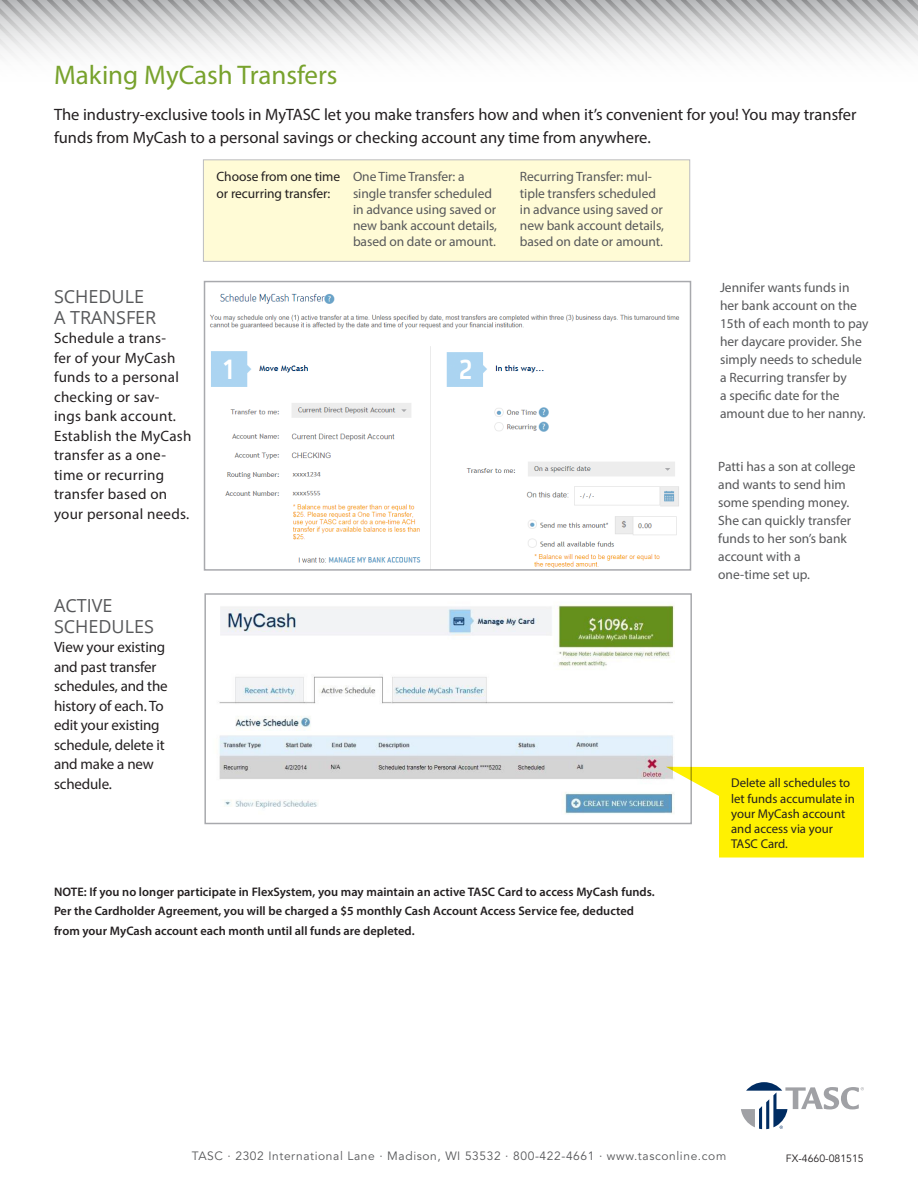
<style>
.page{position:relative;width:918px;height:1188px;background:#fff}
.page>*{position:absolute;margin:0;border:0;box-sizing:border-box;transform-origin:0 0}
.t1{font:27px "Myriad Pro";color:#78a22d}
.t2{font:18px/21px "Open Sans";color:#57585a}
.t3{font:16.5px/22.5px "Myriad Pro";color:#231f20}
.t4{font:15px/19.5px "Myriad Pro";letter-spacing:.015em;color:#231f20}
.t5{font:15px/19.5px "Myriad Pro";letter-spacing:-.01em;color:#231f20}
.t6{font:13.5px/18px "Myriad Pro";letter-spacing:-.005em;color:#57585a}
.t7{font:13.5px/16.2px "Myriad Pro";letter-spacing:-.005em;color:#231f20}
.t8{font:12.75px/15.3px "Myriad Pro";color:#231f20}
.text{font:600 12.3px/19.5px "Myriad Pro";letter-spacing:.005em;color:#231f20}
.t9{font:12px "Avenir LT Std";letter-spacing:.05em;color:#57585a}
.t10{font:10.5px "Avenir LT Std";color:#231f20}
</style>
<div class="page">
<svg style="left:0;top:0;width:918px;height:56px"></svg>
<img style="left:210px;top:293px;width:470px;height:275px">
<div style="left:204px;top:281px;width:487px;height:290px;border:2px solid #a8a9ad"></div>
<div style="left:203px;top:159px;width:487px;height:103px;background:#fffbd6;border:1px solid #bcbdc0"></div>
<svg style="left:741px;top:1082px;width:123px;height:47px"></svg>
<img style="left:219px;top:604px;width:470px;height:210px">
<div style="left:204px;top:593px;width:488px;height:231px;border:2px solid #a8a9ad"></div>
<svg style="left:666px;top:767px;width:198px;height:91px"></svg>
<p class="t1" style="left:54px;top:59px;width:285px">Making MyCash Transfers</p>
<p class="t3" style="left:54px;top:103px;width:804px">The industry-exclusive tools in MyTASC let you make transfers how and when it’s convenient for you! You may transfer funds from MyCash to a personal savings or checking account any time from anywhere.</p>
<p class="t2" style="left:54px;top:285px;width:104px">SCHEDULE<br>A TRANSFER</p>
<p class="t4" style="left:54px;top:328px;width:139px">Schedule a trans-<br>fer of your MyCash funds to a personal checking or sav-<br>ings bank account.<br>Establish the MyCash transfer as a one&shy;time or recurring transfer based on your personal needs.</p>
<p class="t7" style="left:217px;top:169px;width:125px">Choose from one time or recurring transfer:</p>
<p class="t6" style="left:353px;top:169px;width:146px;line-height:16.2px">One Time Transfer: a single transfer scheduled in advance using saved or new bank account details, based on date or amount.</p>
<p class="t6" style="left:520px;top:169px;width:146px;line-height:16.2px">Recurring Transfer: mul&shy;tiple transfers scheduled in advance using saved or new bank account details, based on date or amount.</p>
<p class="t2" style="left:54px;top:594px;width:60px">ACTIVE</p>
<p class="t2" style="left:54px;top:615px;width:101px">SCHEDULES</p>
<p class="t5" style="left:54px;top:637px;width:115px">View your existing and past transfer schedules, and the history of each. To edit your existing schedule, delete it and make a new schedule.</p>
<p class="text" style="left:54px;top:882px;width:602px">NOTE: If you no longer participate in FlexSystem, you may maintain an active TASC Card to access MyCash funds.<br>Per the Cardholder Agreement, you will be charged a $5 monthly Cash Account Access Service fee, deducted from your MyCash account each month until all funds are depleted.</p>
<p class="t6" style="left:720px;top:278px;width:150px">Jennifer wants funds in her bank account on the<br>15th of each month to pay her daycare provider. She simply needs to schedule a Recurring transfer by<br>a specific date for the amount due to her nanny.</p>
<p class="t6" style="left:718px;top:457px;width:139px">Patti has a son at college and wants to send him some spending money.<br>She can quickly transfer funds to her son’s bank account with a one-time set up.</p>
<p class="t8" style="left:731px;top:775px;width:125px">Delete all schedules to let funds accumulate in your MyCash account and access via your<br>TASC Card.</p>
<p class="t9" style="left:192px;top:1149px;width:536px">TASC ∙ 2302 International Lane ∙ Madison, WI 53532 ∙ 800-422-4661 ∙ www.tasconline.com</p>
<p class="t10" style="left:786px;top:1152px;width:79px">FX-4660-081515</p>
</div>
